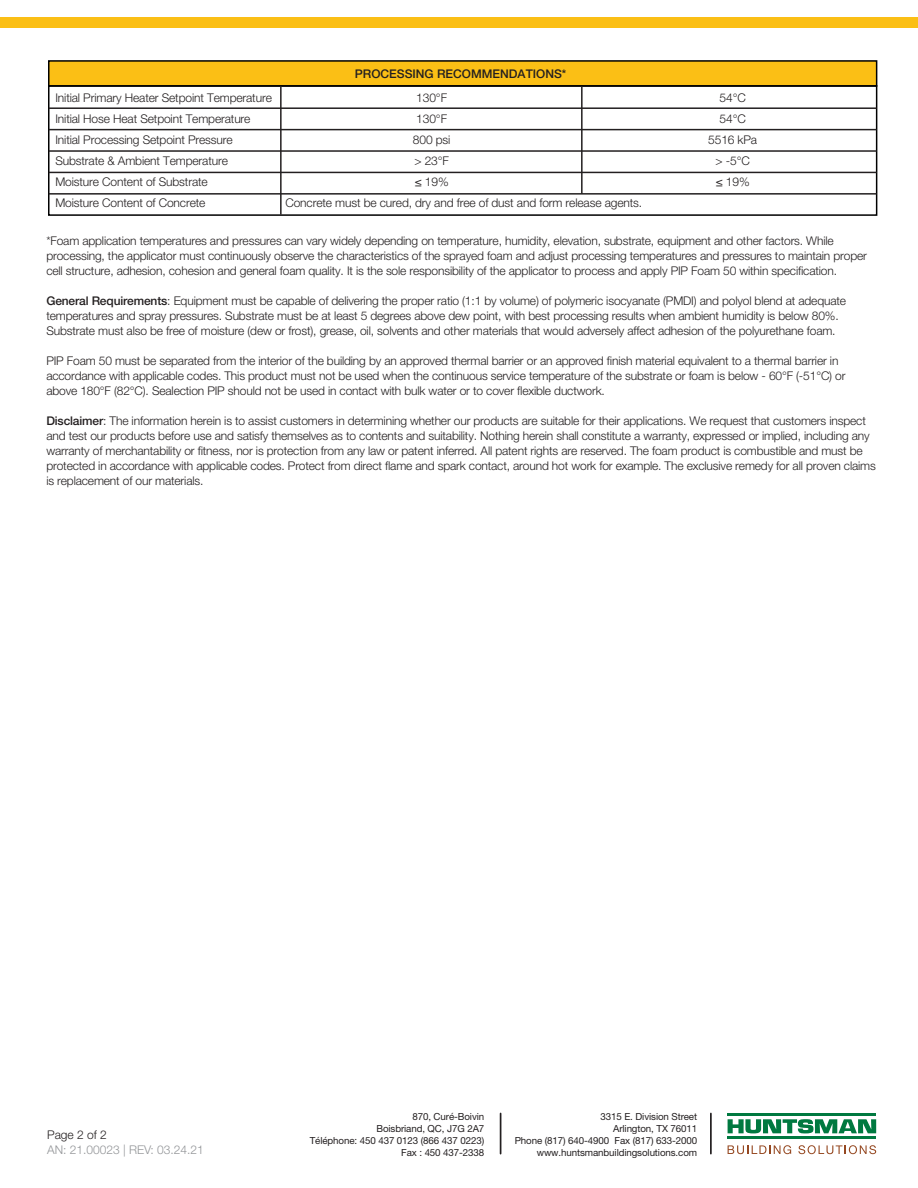
<style>
.page{position:relative;width:918px;height:1188px;background:#fff}
.page>*{position:absolute;margin:0;border:0;box-sizing:border-box;transform-origin:0 0}
.t1{font:300 12px/15px "Helvetica Neue LT Pro";letter-spacing:-.01em;color:#231f20}
.t2{font:500 12px "Helvetica Neue LT Pro";color:#231f20}
.t3{font:300 12px "Helvetica Neue LT Pro";color:#939598}
.t4{font:9.75px/12px "Helvetica Neue LT Pro";letter-spacing:-.01em;color:#231f20;text-align:right}
.s1{font-weight:500}
</style>
<div class="page">
<div style="left:0;top:17px;width:918px;height:11px;background:#fbbf15"></div>
<hr style="left:710px;top:1113px;width:2px;height:41px;background:#231f20">
<hr style="left:500px;top:1113px;width:1px;height:41px;background:#231f20">
<svg style="left:728px;top:1119px;width:148px;height:14px"></svg>
<hr style="left:728px;top:1113px;width:148px;height:3px;background:#007940">
<hr style="left:728px;top:1136px;width:148px;height:3px;background:#007940">
<svg style="left:728px;top:1145px;width:63px;height:9px"></svg>
<svg style="left:798px;top:1145px;width:78px;height:9px"></svg>
<div style="left:48px;top:60px;width:829px;height:27px;background:#fbbf15;border:2px solid #000"></div>
<div style="left:48px;top:85px;width:829px;height:131px;border:2px solid #000"></div>
<hr style="left:280px;top:86px;width:2px;height:129px;background:#231f20">
<hr style="left:581px;top:86px;width:2px;height:108px;background:#231f20">
<hr style="left:49px;top:107px;width:828px;height:2px;background:#231f20">
<hr style="left:49px;top:129px;width:828px;height:1px;background:#231f20">
<hr style="left:49px;top:150px;width:828px;height:2px;background:#231f20">
<hr style="left:49px;top:172px;width:828px;height:1px;background:#231f20">
<hr style="left:49px;top:193px;width:828px;height:2px;background:#231f20">
<p class="t2" style="left:355px;top:66px;width:213px">PROCESSING RECOMMENDATIONS*</p>
<p class="t1" style="left:55px;top:90px;width:218px">Initial Primary Heater Setpoint Temperature</p>
<p class="t1" style="left:416px;top:90px;width:32px">130°F</p>
<p class="t1" style="left:720px;top:90px;width:28px">54°C</p>
<p class="t1" style="left:55px;top:111px;width:197px">Initial Hose Heat Setpoint Temperature</p>
<p class="t1" style="left:416px;top:111px;width:32px">130°F</p>
<p class="t1" style="left:720px;top:111px;width:28px">54°C</p>
<p class="t1" style="left:55px;top:132px;width:179px">Initial Processing Setpoint Pressure</p>
<p class="t1" style="left:413px;top:132px;width:39px">800 psi</p>
<p class="t1" style="left:708px;top:132px;width:50px">5516 kPa</p>
<p class="t1" style="left:55px;top:153px;width:174px">Substrate &amp; Ambient Temperature</p>
<p class="t1" style="left:414px;top:153px;width:36px">&gt; 23°F</p>
<p class="t1" style="left:716px;top:153px;width:36px">&gt; -5°C</p>
<p class="t1" style="left:55px;top:174px;width:154px">Moisture Content of Substrate</p>
<p class="t1" style="left:415px;top:174px;width:35px">≤ 19%</p>
<p class="t1" style="left:716px;top:174px;width:35px">≤ 19%</p>
<p class="t1" style="left:55px;top:195px;width:152px">Moisture Content of Concrete</p>
<p class="t1" style="left:285px;top:195px;width:358px">Concrete must be cured, dry and free of dust and form release agents.</p>
<p class="t1" style="left:46px;top:233px;width:822px">*Foam application temperatures and pressures can vary widely depending on temperature, humidity, elevation, substrate, equipment and other factors. While processing, the applicator must continuously observe the characteristics of the sprayed foam and adjust processing temperatures and pressures to maintain proper cell structure, adhesion, cohesion and general foam quality. It is the sole responsibility of the applicator to process and apply PIP Foam 50 within specification.</p>
<p class="t1" style="left:46px;top:293px;width:801px"><span class="s1">General Requirements</span>: Equipment must be capable of delivering the proper ratio (1:1 by volume) of polymeric isocyanate (PMDI) and polyol blend at adequate temperatures and spray pressures. Substrate must be at least 5 degrees above dew point, with best processing results when ambient humidity is below 80%.<br>Substrate must also be free of moisture (dew or frost), grease, oil, solvents and other materials that would adversely affect adhesion of the polyurethane foam.</p>
<p class="t1" style="left:46px;top:353px;width:801px">PIP Foam 50 must be separated from the interior of the building by an approved thermal barrier or an approved finish material equivalent to a thermal barrier in accordance with applicable codes. This product must not be used when the continuous service temperature of the substrate or foam is below - 60°F (-51°C) or above 180°F (82°C). Sealection PIP should not be used in contact with bulk water or to cover flexible ductwork.</p>
<p class="t1" style="left:46px;top:413px;width:831px"><span class="s1">Disclaimer</span>: The information herein is to assist customers in determining whether our products are suitable for their applications. We request that customers inspect and test our products before use and satisfy themselves as to contents and suitability. Nothing herein shall constitute a warranty, expressed or implied, including any warranty of merchantability or fitness, nor is protection from any law or patent inferred. All patent rights are reserved. The foam product is combustible and must be protected in accordance with applicable codes. Protect from direct flame and spark contact, around hot work for example. The exclusive remedy for all proven claims is replacement of our materials.</p>
<p class="t1" style="left:47px;top:1127px;width:61px">Page 2 of 2</p>
<p class="t3" style="left:47px;top:1142px;width:158px">AN: 21.00023 | REV: 03.24.21</p>
<p class="t4" style="left:310px;top:1111px;width:176px">870, Curé-Boivin<br>Boisbriand, QC, J7G 2A7<br>Téléphone: 450 437 0123 (866 437 0223)<br>Fax : 450 437-2338</p>
<p class="t4" style="left:515px;top:1111px;width:184px">3315 E. Division Street<br>Arlington, TX 76011<br>Phone (817) 640-4900 Fax (817) 633-2000 www.huntsmanbuildingsolutions.com</p>
</div>
